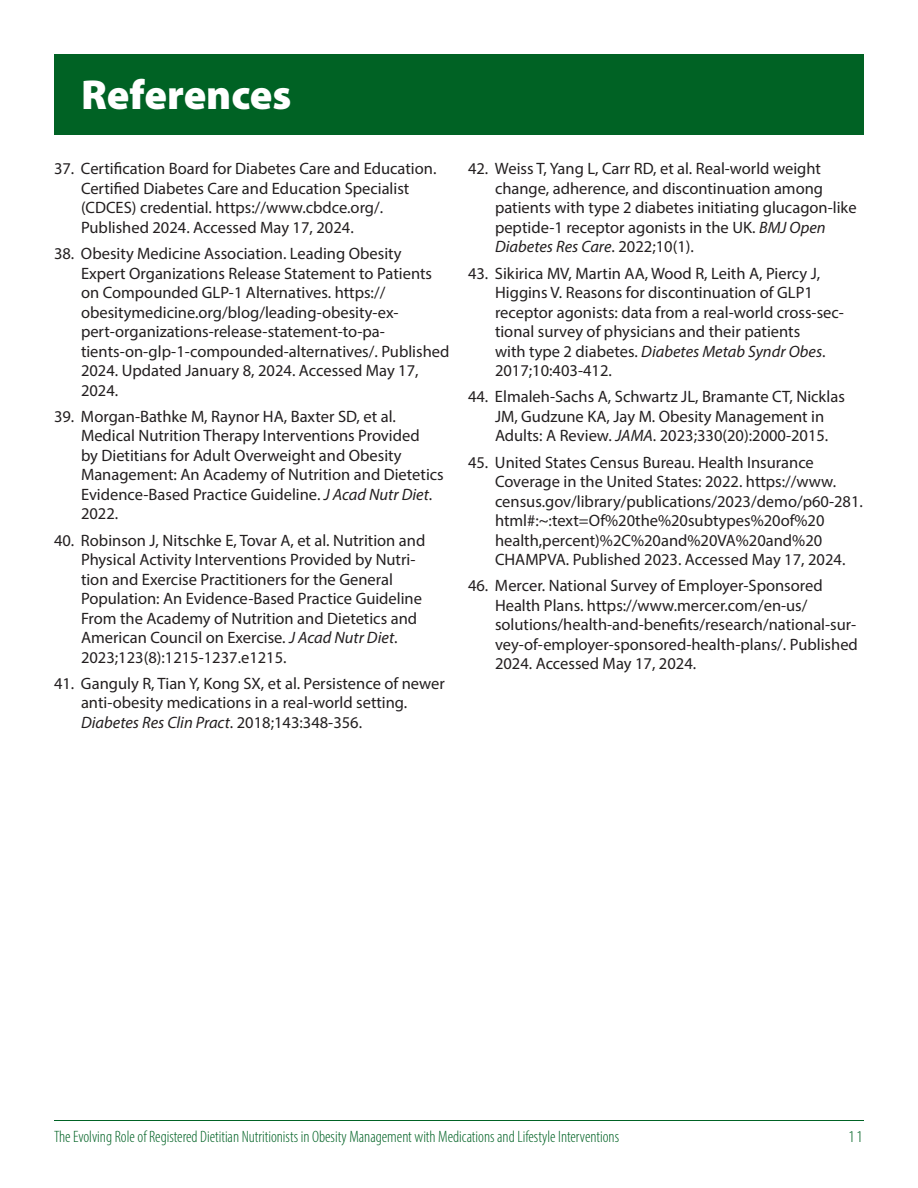
<style>
.page{position:relative;width:918px;height:1188px;background:#fff}
.page>*{position:absolute;margin:0;border:0;box-sizing:border-box;transform-origin:0 0}
.t1{font:900 42px "Myriad Pro";color:#fff}
.EndNote_Bibliography{font:16.5px/19.5px "Myriad Pro";color:#231f20}
.t2{font:300 condensed 16.5px "Myriad Pro";color:#006224}
.t3{font:300 16.5px "Myriad Pro";color:#006224}
.s1{font-style:italic}
</style>
<div class="page">
<hr style="left:54px;top:1120px;width:810px;height:1px;background:#006224">
<div style="left:54px;top:54px;width:810px;height:81px;background:#006224"></div>
<p class="t1" style="left:81px;top:67px;width:212px">References</p>
<p class="EndNote_Bibliography" style="left:81px;top:159px;width:357px;text-indent:-27px">37. Certification Board for Diabetes Care and Education.<br>Certified Diabetes Care and Education Specialist (CDCES) credential. https://www.cbdce.org/.<br>Published 2024. Accessed May 17, 2024.</p>
<p class="EndNote_Bibliography" style="left:81px;top:244px;width:370px;text-indent:-27px">38. Obesity Medicine Association. Leading Obesity Expert Organizations Release Statement to Patients on Compounded GLP-1 Alternatives. https:// obesitymedicine.org/blog/leading-obesity-ex&shy;pert-organizations-release-statement-to-pa&shy;tients-on-glp-1-compounded-alternatives/. Published 2024. Updated January 8, 2024. Accessed May 17, 2024.</p>
<p class="EndNote_Bibliography" style="left:81px;top:406px;width:364px;text-indent:-27px">39. Morgan-Bathke M, Raynor HA, Baxter SD, et al.<br>Medical Nutrition Therapy Interventions Provided<br>by Dietitians for Adult Overweight and Obesity Management: An Academy of Nutrition and Dietetics Evidence-Based Practice Guideline. <span class="s1">J Acad Nutr Diet</span>.<br>2022.</p>
<p class="EndNote_Bibliography" style="left:81px;top:530px;width:346px;text-indent:-27px">40. Robinson J, Nitschke E, Tovar A, et al. Nutrition and Physical Activity Interventions Provided by Nutri&shy;tion and Exercise Practitioners for the General Population: An Evidence-Based Practice Guideline From the Academy of Nutrition and Dietetics and American Council on Exercise. <span class="s1">J Acad Nutr Diet</span>.<br>2023;123(8):1215-1237.e1215.</p>
<p class="EndNote_Bibliography" style="left:81px;top:673px;width:365px;text-indent:-27px">41. Ganguly R, Tian Y, Kong SX, et al. Persistence of newer anti-obesity medications in a real-world setting.<br><span class="s1">Diabetes Res Clin Pract</span>. 2018;143:348-356.</p>
<p class="EndNote_Bibliography" style="left:495px;top:159px;width:363px;text-indent:-27px">42. Weiss T, Yang L, Carr RD, et al. Real-world weight change, adherence, and discontinuation among patients with type 2 diabetes initiating glucagon-like peptide-1 receptor agonists in the UK. <span class="s1">BMJ Open Diabetes Res Care</span>. 2022;10(1).</p>
<p class="EndNote_Bibliography" style="left:495px;top:263px;width:351px;text-indent:-27px">43. Sikirica MV, Martin AA, Wood R, Leith A, Piercy J, Higgins V. Reasons for discontinuation of GLP1 receptor agonists: data from a real-world cross-sec&shy;tional survey of physicians and their patients<br>with type 2 diabetes. <span class="s1">Diabetes Metab Syndr Obes</span>.<br>2017;10:403-412.</p>
<p class="EndNote_Bibliography" style="left:495px;top:387px;width:352px;text-indent:-27px">44. Elmaleh-Sachs A, Schwartz JL, Bramante CT, Nicklas<br>JM, Gudzune KA, Jay M. Obesity Management in<br>Adults: A Review. <span class="s1">JAMA</span>. 2023;330(20):2000-2015.</p>
<p class="EndNote_Bibliography" style="left:495px;top:452px;width:369px;text-indent:-27px">45. United States Census Bureau. Health Insurance Coverage in the United States: 2022. https://www. census.gov/library/publications/2023/demo/p60-281. html#:~:text=Of%20the%20subtypes%20of%20 health,percent)%2C%20and%20VA%20and%20<br>CHAMPVA. Published 2023. Accessed May 17, 2024.</p>
<p class="EndNote_Bibliography" style="left:495px;top:576px;width:364px;text-indent:-27px">46. Mercer. National Survey of Employer-Sponsored Health Plans. https://www.mercer.com/en-us/ solutions/health-and-benefits/research/national-sur&shy;vey-of-employer-sponsored-health-plans/. Published 2024. Accessed May 17, 2024.</p>
<p class="t2" style="left:54px;top:1127px;width:567px">The Evolving Role of Registered Dietitian Nutritionists in Obesity Management with Medications and Lifestyle Interventions</p>
<p class="t3" style="left:848px;top:1127px;width:18px">11</p>
</div>
